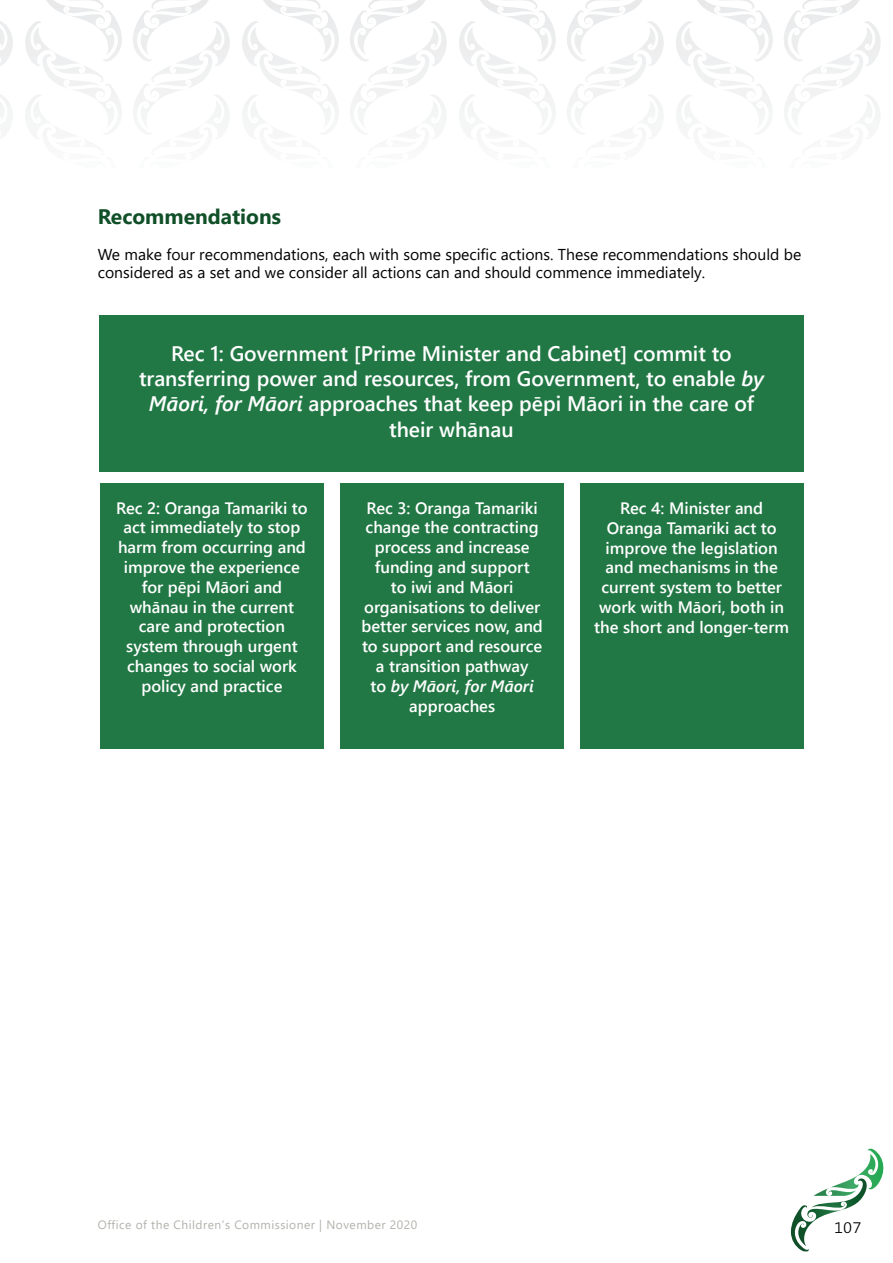
<style>
.page{position:relative;width:893px;height:1263px;background:#fff}
.page>*{position:absolute;margin:0;border:0;box-sizing:border-box;transform-origin:0 0}
.t1{font:600 21px/25.2px "Segoe UI";color:#fff;text-align:center}
.t2{font:700 21px "Segoe UI";color:#104f27}
.t3{font:600 16.5px/19.8px "Segoe UI";color:#fff;text-align:center}
.t4{font:300 16.5px "The Sans B W3";color:#000}
.t5{font:15.75px/18px "Segoe UI";color:#000}
.t6{font:12px "Segoe UI";letter-spacing:.04em;color:#b1b1ab}
.s1{font-style:italic}
</style>
<div class="page">
<img style="left:46px;top:0;width:76px;height:54px">
<img style="left:25px;top:21px;width:79px;height:45px">
<img style="left:41px;top:54px;width:81px;height:66px">
<img style="left:25px;top:94px;width:79px;height:26px">
<img style="left:133px;top:0;width:76px;height:54px">
<img style="left:150px;top:21px;width:80px;height:45px">
<img style="left:133px;top:54px;width:81px;height:66px">
<img style="left:150px;top:94px;width:79px;height:26px">
<img style="left:263px;top:0;width:76px;height:54px">
<img style="left:242px;top:21px;width:79px;height:45px">
<img style="left:258px;top:54px;width:81px;height:66px">
<img style="left:242px;top:94px;width:79px;height:26px">
<img style="left:350px;top:0;width:76px;height:54px">
<img style="left:367px;top:21px;width:80px;height:45px">
<img style="left:350px;top:54px;width:81px;height:66px">
<img style="left:367px;top:94px;width:79px;height:26px">
<img style="left:480px;top:0;width:76px;height:54px">
<img style="left:459px;top:21px;width:79px;height:45px">
<img style="left:475px;top:54px;width:81px;height:66px">
<img style="left:459px;top:94px;width:79px;height:26px">
<img style="left:567px;top:0;width:75px;height:54px">
<img style="left:584px;top:21px;width:80px;height:45px">
<img style="left:567px;top:54px;width:81px;height:66px">
<img style="left:584px;top:94px;width:79px;height:26px">
<img style="left:697px;top:0;width:76px;height:54px">
<img style="left:676px;top:21px;width:79px;height:45px">
<img style="left:692px;top:54px;width:80px;height:66px">
<img style="left:676px;top:94px;width:79px;height:26px">
<img style="left:784px;top:0;width:75px;height:54px">
<img style="left:801px;top:21px;width:80px;height:45px">
<img style="left:784px;top:54px;width:81px;height:66px">
<img style="left:801px;top:94px;width:79px;height:26px">
<svg style="left:791px;top:1149px;width:93px;height:102px"></svg>
<div style="left:99px;top:315px;width:705px;height:157px;background:#227845"></div>
<div style="left:100px;top:483px;width:224px;height:265px;background:#227845"></div>
<div style="left:340px;top:483px;width:224px;height:265px;background:#227845"></div>
<div style="left:580px;top:483px;width:224px;height:265px;background:#227845"></div>
<p class="t2" style="left:98px;top:196px;width:185px">Recommendations</p>
<p class="t5" style="left:98px;top:244px;width:705px">We make four recommendations, each with some specific actions. These recommendations should be considered as a set and we consider all actions can and should commence immediately.</p>
<p class="t1" style="left:139px;top:339px;width:626px">Rec 1: Government [Prime Minister and Cabinet] commit to transferring power and resources, from Government, to enable <span class="s1">by Māori, for Māori</span> approaches that keep pēpi Māori in the care of their whānau</p>
<p class="t3" style="left:116px;top:497px;width:193px">Rec 2: Oranga Tamariki to act immediately to stop harm from occurring and improve the experience for pēpi Māori and whānau in the current care and protection system through urgent changes to social work policy and practice</p>
<p class="t3" style="left:361px;top:497px;width:183px">Rec 3: Oranga Tamariki change the contracting process and increase funding and support<br>to iwi and Māori organisations to deliver better services now, and to support and resource a transition pathway<br>to <span class="s1">by Māori, for Māori </span>approaches</p>
<p class="t3" style="left:594px;top:497px;width:196px">Rec 4: Minister and<br>Oranga Tamariki act to improve the legislation and mechanisms in the current system to better work with Māori, both in the short and longer-term</p>
<p class="t6" style="left:98px;top:1214px;width:321px">Office of the Children’s Commissioner | November 2020</p>
<p class="t4" style="left:834px;top:1216px;width:29px">107</p>
</div>
